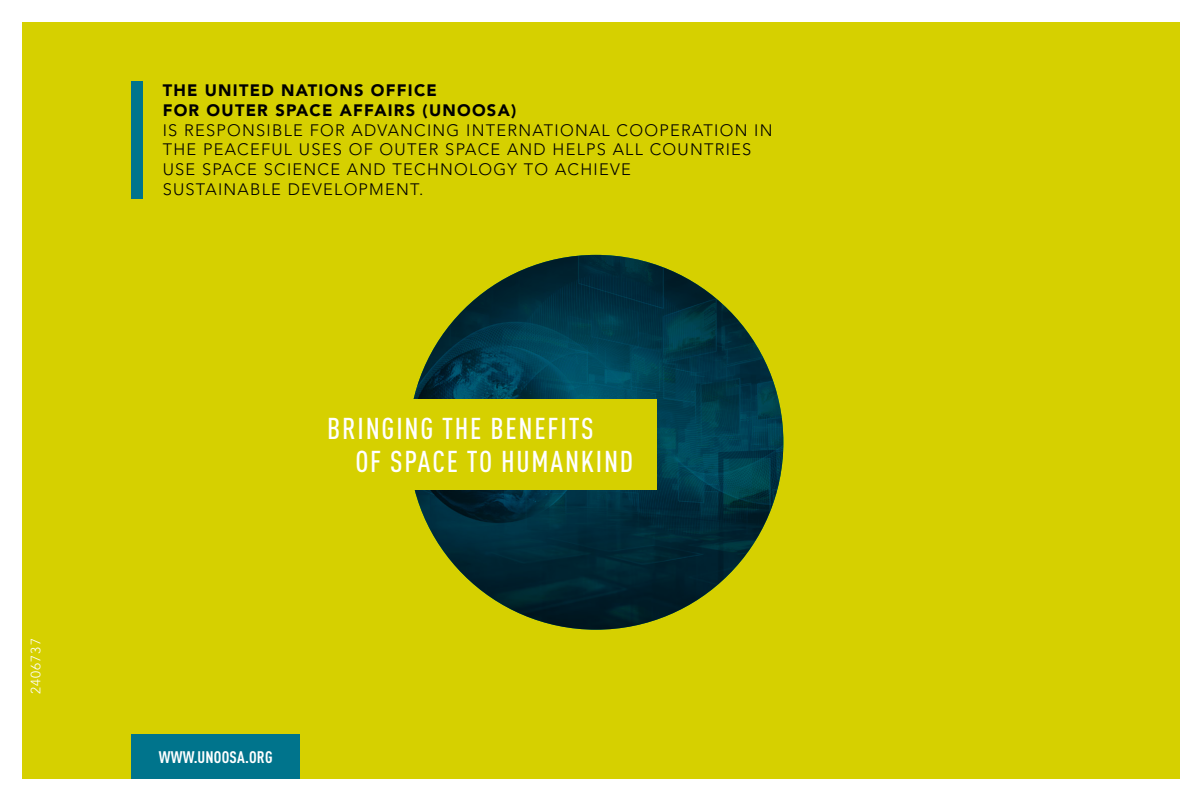
<style>
.page{position:relative;width:1200px;height:800px;background:#fff}
.page>*{position:absolute;margin:0;border:0;box-sizing:border-box;transform-origin:0 0}
.t1{font:500 condensed 29.7px/33px "DIN Pro";letter-spacing:.06em;color:#fff}
.t2{font:300 16.5px/19.8px "Avenir LT Std";letter-spacing:.075em;color:#000}
.t3{font:900 16.5px "Avenir LT Std";letter-spacing:.075em;color:#000}
.t4{font:700 condensed 16.5px "DIN Pro";letter-spacing:.01em;color:#fff}
.t5{font:300 13.5px "Avenir LT Std";letter-spacing:.075em;color:#fff}
</style>
<div class="page">
<div style="left:22px;top:23px;width:1158px;height:756px;background:#d6d000"></div>
<div style="left:131px;top:81px;width:11px;height:117px;background:#00748c"></div>
<div style="left:131px;top:734px;width:169px;height:45px;background:#00748c"></div>
<img style="left:413px;top:255px;width:370px;height:375px">
<div style="left:394px;top:399px;width:263px;height:91px;background:#d6d000"></div>
<p class="t5" style="left:28px;top:694px;width:57px;rotate:-90deg">2406737</p>
<p class="t3" style="left:163px;top:80px;width:276px">THE UNITED NATIONS OFFICE</p>
<p class="t3" style="left:163px;top:100px;width:355px">FOR OUTER SPACE AFFAIRS (UNOOSA)</p>
<p class="t2" style="left:163px;top:120px;width:611px">IS RESPONSIBLE FOR ADVANCING INTERNATIONAL COOPERATION IN THE PEACEFUL USES OF OUTER SPACE AND HELPS ALL COUNTRIES USE SPACE SCIENCE AND TECHNOLOGY TO ACHIEVE<br>SUSTAINABLE DEVELOPMENT.</p>
<p class="t1" style="left:355px;top:410px;width:279px;text-indent:-28px">BRINGING THE BENEFITS<br>OF SPACE TO HUMANKIND</p>
<p class="t4" style="left:159px;top:745px;width:115px">WWW.UNOOSA.ORG</p>
</div>
